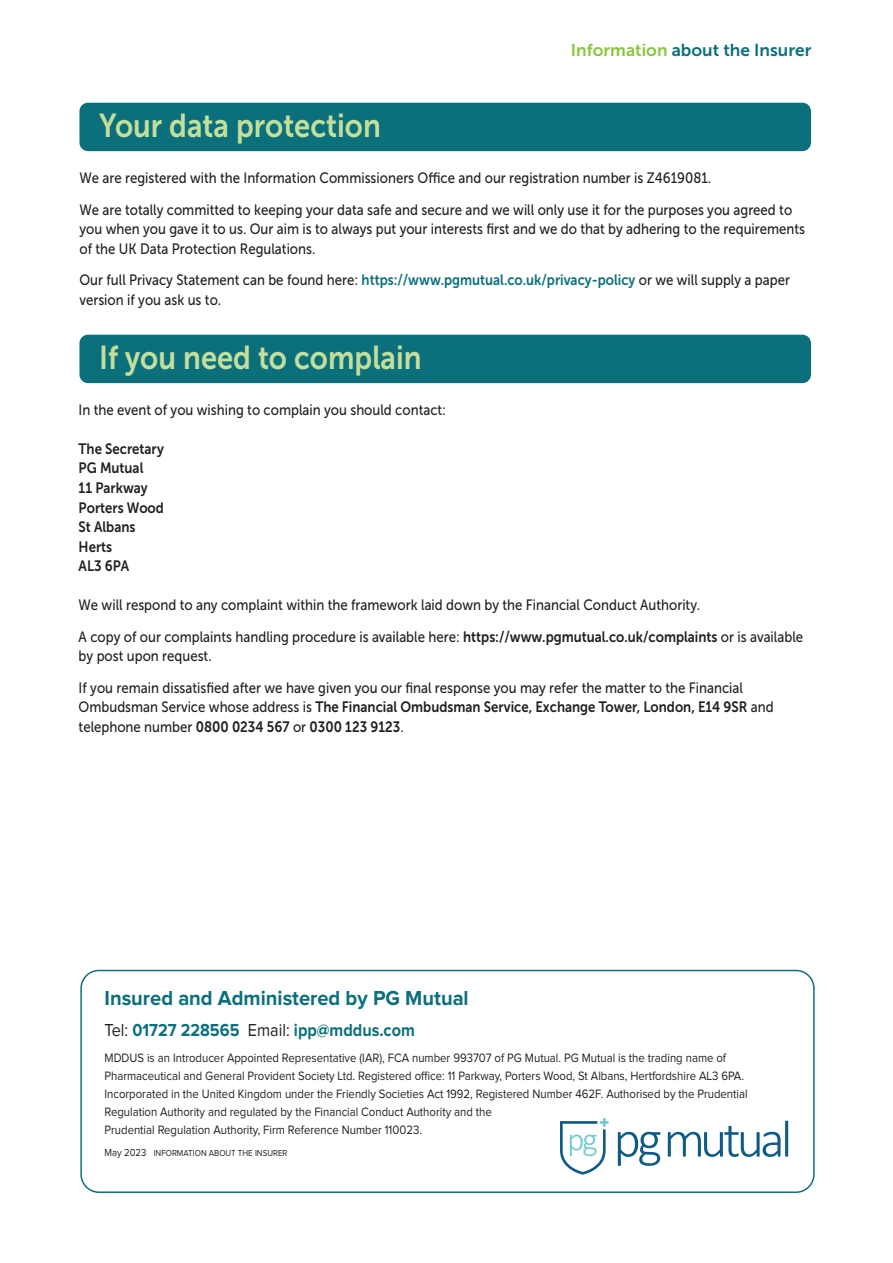
<style>
.page{position:relative;width:893px;height:1263px;background:#fff}
.page>*{position:absolute;margin:0;border:0;box-sizing:border-box;transform-origin:0 0}
.t1{font:33px "Museo Sans 700";color:#c4df9b;scale:.88 1}
.t2{font:700 21px "Proxima Nova";color:#0c707c;scale:.96 1}
.t3{font:700 18px "Proxima Nova";color:#0c707c;scale:.9 1}
.t4{font:17.25px "Museo Sans 700";color:#0c707c}
.t5{font:15px/31.5px "Museo Sans 500";color:#231f20;scale:.88 1}
.t6{font:15px/19.5px "Museo Sans 700";color:#231f20;scale:.88 1}
.t7{font:12.6px/18px "Proxima Nova";color:#231f20;scale:.9 1}
.t8{font:9px "Proxima Nova";color:#231f20;scale:.9 1}
.s1{color:#8bc63e}
.s2{font-family:"Museo Sans 700";color:#0c707c}
.s3{font-family:"Museo Sans 700"}
.s4{font-family:"Museo Sans 500"}
.s5{font-weight:400;color:#231f20}
.s6{font-size:10.5px}
</style>
<div class="page">
<div style="left:79px;top:335px;width:732px;height:48px;background:#0c707c;border-radius:9px"></div>
<svg style="left:80px;top:970px;width:735px;height:223px"></svg>
<div style="left:549px;top:1117px;width:242px;height:60px;background:#fff"></div>
<svg style="left:618px;top:1132px;width:42px;height:34px"></svg>
<svg style="left:668px;top:1121px;width:120px;height:36px"></svg>
<svg style="left:560px;top:1118px;width:49px;height:57px"></svg>
<div style="left:662px;top:1161px;width:126px;height:18px;background:#fff"></div>
<div style="left:79px;top:103px;width:732px;height:48px;background:#0c707c;border-radius:9px"></div>
<h1 class="t1" style="left:99px;top:114px;width:322px">Your data protection</h1>
<p class="t4" style="left:571px;top:44px;width:242px"><span class="s1">Information</span> about the Insurer</p>
<p class="t5" style="left:79px;top:164px;width:811px">We are registered with the Information Commissioners Office and our registration number is Z4619081.<br>We are totally committed to keeping your data safe and secure and we will only use it for the purposes you agreed to</p>
<p class="t5" style="left:79px;top:221px;width:826px;line-height:19.5px">you when you gave it to us. Our aim is to always put your interests first and we do that by adhering to the requirements of the UK Data Protection Regulations.</p>
<p class="t5" style="left:79px;top:272px;width:809px;line-height:19.5px">Our full Privacy Statement can be found here: <span class="s2">https://www.pgmutual.co.uk/privacy-policy</span> or we will supply a paper version if you ask us to.</p>
<h1 class="t1" style="left:99px;top:346px;width:368px">If you need to complain</h1>
<p class="t5" style="left:79px;top:395px;width:419px">In the event of you wishing to complain you should contact:</p>
<p class="t6" style="left:79px;top:440px;width:98px">The Secretary<br>PG Mutual<br>11 Parkway<br>Porters Wood<br>St Albans<br>Herts<br>AL3 6PA</p>
<p class="t5" style="left:79px;top:590px;width:825px">We will respond to any complaint within the framework laid down by the Financial Conduct Authority.<br>A copy of our complaints handling procedure is available here: <span class="s3">https://www.pgmutual.co.uk/complaints</span> or is available</p>
<p class="t5" style="left:79px;top:641px;width:756px">by post upon request.<br>If you remain dissatisfied after we have given you our final response you may refer the matter to the Financial</p>
<p class="t6" style="left:79px;top:698px;width:791px"><span class="s4">Ombudsman Service whose address is</span> The Financial Ombudsman Service, Exchange Tower, London, E14 9SR <span class="s4">and telephone number</span> 0800 0234 567 <span class="s4">or</span> 0300 123 9123<span class="s4">.</span></p>
<h2 class="t2" style="left:104px;top:985px;width:381px">Insured and Administered by PG Mutual</h2>
<p class="t3" style="left:104px;top:1019px;width:346px"><span class="s5">Tel:</span> 01727 228565 <span class="s5">Email:</span> ipp@mddus.com</p>
<p class="t7" style="left:104px;top:1049px;width:716px">MDDUS is an Introducer Appointed Representative (IAR), FCA number 993707 of PG Mutual. PG Mutual is the trading name of Pharmaceutical and General Provident Society Ltd. Registered office: 11 Parkway, Porters Wood, St Albans, Hertfordshire AL3 6PA.<br>Incorporated in the United Kingdom under the Friendly Societies Act 1992, Registered Number 462F. Authorised by the Prudential Regulation Authority and regulated by the Financial Conduct Authority and the<br>Prudential Regulation Authority, Firm Reference Number 110023.</p>
<p class="t8" style="left:104px;top:1150px;width:205px"><span class="s6">May 2023</span> INFORMATION ABOUT THE INSURER</p>
</div>
